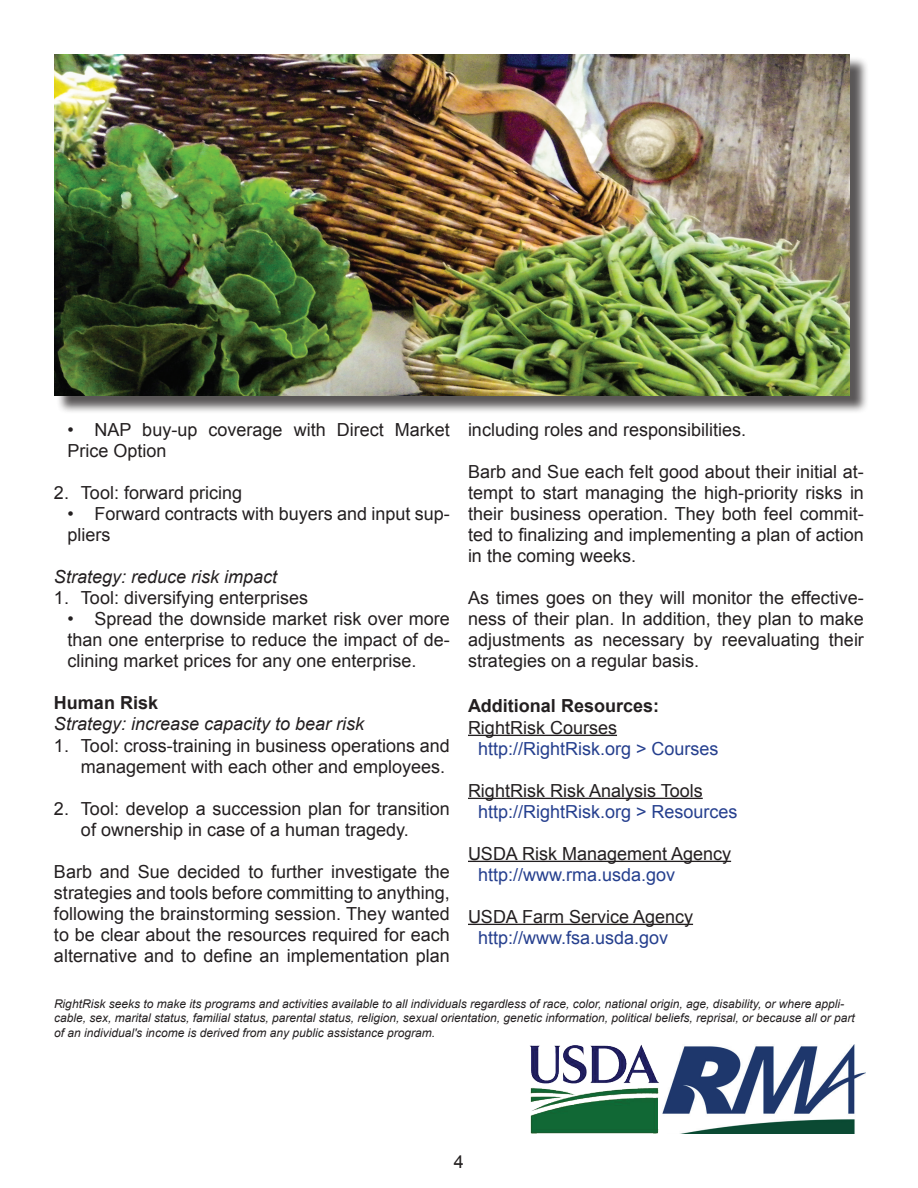
<style>
.page{position:relative;width:918px;height:1188px;background:#fff}
.page>*{position:absolute;margin:0;border:0;box-sizing:border-box;transform-origin:0 0}
.t1{font:18px/21px "Arial";color:#231f20;text-align:justify}
.t2{font:18px "Arial";color:#253f8e}
.t3{font:italic 18px "Arial";color:#231f20}
.t4{font:700 18px "Arial";color:#231f20}
.t5{font:italic 12px/14.4px "Arial";color:#231f20}
</style>
<div class="page">
<hr style="left:468px;top:735px;width:149px;height:1px;background:#231f20">
<hr style="left:468px;top:798px;width:235px;height:1px;background:#231f20">
<hr style="left:468px;top:861px;width:263px;height:1px;background:#231f20">
<hr style="left:468px;top:924px;width:225px;height:1px;background:#231f20">
<img style="left:530px;top:1044px;width:335px;height:90px">
<div style="left:56px;top:56px;width:813px;height:358px;background:#231f20;opacity:.75"></div>
<img style="left:54px;top:54px;width:796px;height:341px">
<p class="t1" style="left:67px;top:420px;width:384px">• NAP buy-up coverage with Direct Market<br>Price Option</p>
<p class="t1" style="left:54px;top:483px;width:190px">2. Tool: forward pricing</p>
<p class="t1" style="left:67px;top:504px;width:384px">• Forward contracts with buyers and input sup&shy;pliers</p>
<p class="t3" style="left:54px;top:566px;width:225px">Strategy: reduce risk impact</p>
<p class="t1" style="left:54px;top:588px;width:256px">1. Tool: diversifying enterprises</p>
<p class="t1" style="left:67px;top:609px;width:384px">• Spread the downside market risk over more than one enterprise to reduce the impact of de&shy;clining market prices for any one enterprise.</p>
<p class="t4" style="left:54px;top:691px;width:106px">Human Risk</p>
<p class="t3" style="left:54px;top:713px;width:312px">Strategy: increase capacity to bear risk</p>
<p class="t1" style="left:54px;top:735px;width:397px;text-align:right">1. Tool: cross-training in business operations and management with each other and employees.</p>
<p class="t1" style="left:81px;top:798px;width:370px;text-indent:-27px">2. Tool: develop a succession plan for transition of ownership in case of a human tragedy.</p>
<p class="t1" style="left:54px;top:861px;width:398px">Barb and Sue decided to further investigate the strategies and tools before committing to anything, following the brainstorming session. They wanted to be clear about the resources required for each alternative and to define an implementation plan</p>
<p class="t1" style="left:468px;top:420px;width:280px">including roles and responsibilities.</p>
<p class="t1" style="left:468px;top:462px;width:398px">Barb and Sue each felt good about their initial at&shy;tempt to start managing the high-priority risks in their business operation. They both feel commit&shy;ted to finalizing and implementing a plan of action in the coming weeks.</p>
<p class="t1" style="left:468px;top:588px;width:397px">As times goes on they will monitor the effective&shy;ness of their plan. In addition, they plan to make adjustments as necessary by reevaluating their strategies on a regular basis.</p>
<p class="t4" style="left:468px;top:694px;width:193px">Additional Resources:</p>
<p class="t1" style="left:468px;top:717px;width:151px">RightRisk Courses</p>
<p class="t2" style="left:478px;top:736px;width:242px">http://RightRisk.org &gt; Courses</p>
<p class="t1" style="left:468px;top:780px;width:236px">RightRisk Risk Analysis Tools</p>
<p class="t2" style="left:478px;top:799px;width:261px">http://RightRisk.org &gt; Resources</p>
<p class="t1" style="left:468px;top:843px;width:265px">USDA Risk Management Agency</p>
<p class="t2" style="left:478px;top:862px;width:199px">http://www.rma.usda.gov</p>
<p class="t1" style="left:468px;top:906px;width:227px">USDA Farm Service Agency</p>
<p class="t2" style="left:478px;top:925px;width:192px">http://www.fsa.usda.gov</p>
<p class="t5" style="left:54px;top:996px;width:802px">RightRisk seeks to make its programs and activities available to all individuals regardless of race, color, national origin, age, disability, or where appli&shy;cable, sex, marital status, familial status, parental status, religion, sexual orientation, genetic information, political beliefs, reprisal, or because all or part of an individual's income is derived from any public assistance program.</p>
<p class="t1" style="left:454px;top:1151px;width:12px">4</p>
</div>
